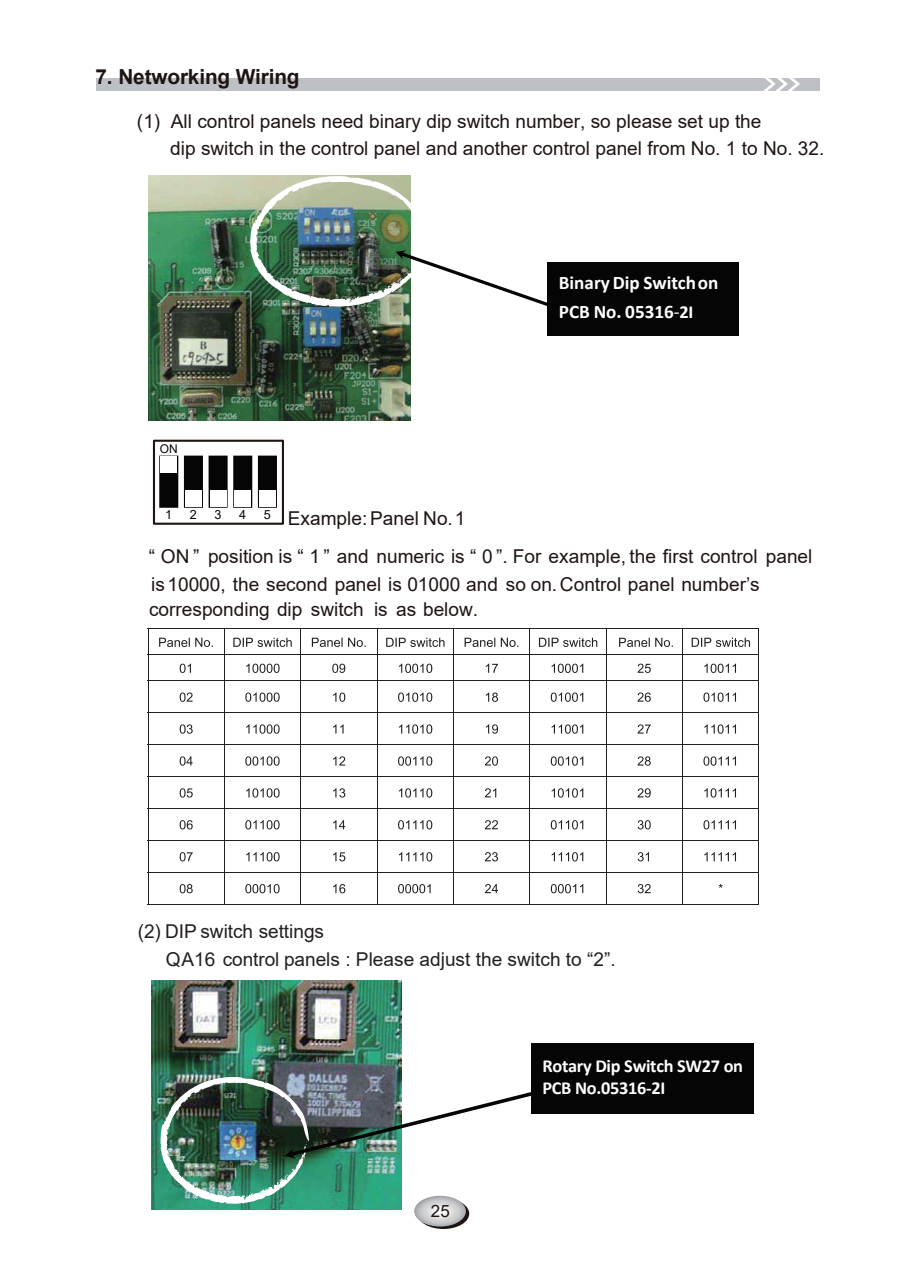
<style>
.page{position:relative;width:910px;height:1280px;background:#fff}
.page>*{position:absolute;margin:0;border:0;box-sizing:border-box;transform-origin:0 0}
.t1{font:700 20.7px "Arial";letter-spacing:-.005em;color:#1f1413}
.t2{font:700 19.2px/28.7px "Calibri";color:#fff}
.t3{font:19.05px/27px "Arial";color:#1f1413}
.t4{font:19.05px/27.5px "Arial";color:#231f20}
.t5{font:700 18.3px/22px "Calibri";letter-spacing:-.015em;color:#fff}
.t6{font:16.95px "Arial";color:#1e1411}
.t7{font:12.6px "Arial";color:#060505}
.t8{font:12px "Arial";color:#060505}
.s1{font-weight:400}
.s2{font-size:18.3px}
</style>
<div class="page">
<img style="left:149px;top:176px;width:262px;height:244px">
<div style="left:547px;top:263px;width:192px;height:73px;background:#060505"></div>
<hr style="left:148px;top:628px;width:611px;height:1px;background:#231f20">
<hr style="left:148px;top:654px;width:611px;height:1px;background:#231f20">
<svg style="left:148px;top:629px;width:1px;height:51px"></svg>
<svg style="left:159px;top:629px;width:591px;height:51px"></svg>
<svg style="left:758px;top:629px;width:1px;height:51px"></svg>
<svg style="left:180px;top:692px;width:556px;height:10px"></svg>
<hr style="left:148px;top:680px;width:611px;height:1px;background:#231f20">
<hr style="left:148px;top:681px;width:1px;height:31px;background:#231f20">
<hr style="left:224px;top:681px;width:1px;height:31px;background:#231f20">
<hr style="left:300px;top:681px;width:1px;height:31px;background:#231f20">
<hr style="left:377px;top:681px;width:1px;height:31px;background:#231f20">
<hr style="left:453px;top:681px;width:1px;height:31px;background:#231f20">
<hr style="left:529px;top:681px;width:1px;height:31px;background:#231f20">
<hr style="left:606px;top:681px;width:1px;height:31px;background:#231f20">
<hr style="left:682px;top:681px;width:1px;height:31px;background:#231f20">
<hr style="left:758px;top:681px;width:1px;height:31px;background:#231f20">
<svg style="left:180px;top:724px;width:556px;height:10px"></svg>
<hr style="left:148px;top:712px;width:611px;height:1px;background:#231f20">
<hr style="left:148px;top:713px;width:1px;height:31px;background:#231f20">
<hr style="left:224px;top:713px;width:1px;height:31px;background:#231f20">
<hr style="left:300px;top:713px;width:1px;height:31px;background:#231f20">
<hr style="left:377px;top:713px;width:1px;height:31px;background:#231f20">
<hr style="left:453px;top:713px;width:1px;height:31px;background:#231f20">
<hr style="left:529px;top:713px;width:1px;height:31px;background:#231f20">
<hr style="left:606px;top:713px;width:1px;height:31px;background:#231f20">
<hr style="left:682px;top:713px;width:1px;height:31px;background:#231f20">
<hr style="left:758px;top:713px;width:1px;height:31px;background:#231f20">
<svg style="left:180px;top:756px;width:556px;height:10px"></svg>
<hr style="left:148px;top:744px;width:611px;height:1px;background:#231f20">
<hr style="left:148px;top:745px;width:1px;height:31px;background:#231f20">
<hr style="left:224px;top:745px;width:1px;height:31px;background:#231f20">
<hr style="left:300px;top:745px;width:1px;height:31px;background:#231f20">
<hr style="left:377px;top:745px;width:1px;height:31px;background:#231f20">
<hr style="left:453px;top:745px;width:1px;height:31px;background:#231f20">
<hr style="left:529px;top:745px;width:1px;height:31px;background:#231f20">
<hr style="left:606px;top:745px;width:1px;height:31px;background:#231f20">
<hr style="left:682px;top:745px;width:1px;height:31px;background:#231f20">
<hr style="left:758px;top:745px;width:1px;height:31px;background:#231f20">
<svg style="left:180px;top:788px;width:556px;height:9px"></svg>
<hr style="left:148px;top:776px;width:611px;height:1px;background:#231f20">
<hr style="left:148px;top:777px;width:1px;height:31px;background:#231f20">
<hr style="left:224px;top:777px;width:1px;height:31px;background:#231f20">
<hr style="left:300px;top:777px;width:1px;height:31px;background:#231f20">
<hr style="left:377px;top:777px;width:1px;height:31px;background:#231f20">
<hr style="left:453px;top:777px;width:1px;height:31px;background:#231f20">
<hr style="left:529px;top:777px;width:1px;height:31px;background:#231f20">
<hr style="left:606px;top:777px;width:1px;height:31px;background:#231f20">
<hr style="left:682px;top:777px;width:1px;height:31px;background:#231f20">
<hr style="left:758px;top:777px;width:1px;height:31px;background:#231f20">
<svg style="left:180px;top:820px;width:556px;height:9px"></svg>
<hr style="left:148px;top:808px;width:611px;height:1px;background:#231f20">
<hr style="left:148px;top:809px;width:1px;height:31px;background:#231f20">
<hr style="left:224px;top:809px;width:1px;height:31px;background:#231f20">
<hr style="left:300px;top:809px;width:1px;height:31px;background:#231f20">
<hr style="left:377px;top:809px;width:1px;height:31px;background:#231f20">
<hr style="left:453px;top:809px;width:1px;height:31px;background:#231f20">
<hr style="left:529px;top:809px;width:1px;height:31px;background:#231f20">
<hr style="left:606px;top:809px;width:1px;height:31px;background:#231f20">
<hr style="left:682px;top:809px;width:1px;height:31px;background:#231f20">
<hr style="left:758px;top:809px;width:1px;height:31px;background:#231f20">
<svg style="left:180px;top:852px;width:556px;height:9px"></svg>
<hr style="left:148px;top:840px;width:611px;height:1px;background:#231f20">
<hr style="left:148px;top:841px;width:1px;height:31px;background:#231f20">
<hr style="left:224px;top:841px;width:1px;height:31px;background:#231f20">
<hr style="left:300px;top:841px;width:1px;height:31px;background:#231f20">
<hr style="left:377px;top:841px;width:1px;height:31px;background:#231f20">
<hr style="left:453px;top:841px;width:1px;height:31px;background:#231f20">
<hr style="left:529px;top:841px;width:1px;height:31px;background:#231f20">
<hr style="left:606px;top:841px;width:1px;height:31px;background:#231f20">
<hr style="left:682px;top:841px;width:1px;height:31px;background:#231f20">
<hr style="left:758px;top:841px;width:1px;height:31px;background:#231f20">
<svg style="left:180px;top:884px;width:543px;height:9px"></svg>
<hr style="left:148px;top:872px;width:611px;height:1px;background:#231f20">
<hr style="left:148px;top:873px;width:1px;height:31px;background:#231f20">
<hr style="left:148px;top:904px;width:76px;height:1px;background:#231f20">
<hr style="left:224px;top:873px;width:1px;height:31px;background:#231f20">
<hr style="left:225px;top:904px;width:75px;height:1px;background:#231f20">
<hr style="left:300px;top:873px;width:1px;height:31px;background:#231f20">
<hr style="left:301px;top:904px;width:76px;height:1px;background:#231f20">
<hr style="left:377px;top:873px;width:1px;height:31px;background:#231f20">
<hr style="left:377px;top:904px;width:76px;height:1px;background:#231f20">
<hr style="left:453px;top:873px;width:1px;height:31px;background:#231f20">
<hr style="left:454px;top:904px;width:75px;height:1px;background:#231f20">
<hr style="left:529px;top:873px;width:1px;height:31px;background:#231f20">
<hr style="left:530px;top:904px;width:76px;height:1px;background:#231f20">
<hr style="left:606px;top:873px;width:1px;height:31px;background:#231f20">
<hr style="left:606px;top:904px;width:76px;height:1px;background:#231f20">
<hr style="left:682px;top:873px;width:1px;height:31px;background:#231f20">
<hr style="left:683px;top:904px;width:75px;height:1px;background:#231f20">
<hr style="left:758px;top:873px;width:1px;height:31px;background:#231f20">
<img style="left:250px;top:175px;width:298px;height:132px">
<div style="left:153px;top:440px;width:131px;height:85px;border:2px solid #201512"></div>
<div style="left:259px;top:457px;width:17px;height:50px;background:#060505"></div>
<div style="left:258px;top:456px;width:19px;height:52px;border:2px solid #060505"></div>
<div style="left:234px;top:457px;width:17px;height:50px;background:#060505"></div>
<div style="left:233px;top:456px;width:19px;height:52px;border:2px solid #060505"></div>
<div style="left:210px;top:457px;width:17px;height:50px;background:#060505"></div>
<div style="left:209px;top:456px;width:19px;height:52px;border:2px solid #060505"></div>
<div style="left:185px;top:457px;width:17px;height:50px;background:#060505"></div>
<div style="left:184px;top:456px;width:19px;height:52px;border:2px solid #060505"></div>
<div style="left:160px;top:457px;width:17px;height:50px;background:#060505"></div>
<div style="left:159px;top:456px;width:19px;height:52px;border:2px solid #060505"></div>
<div style="left:259px;top:490px;width:17px;height:17px;background:#fff"></div>
<div style="left:234px;top:490px;width:17px;height:17px;background:#fff"></div>
<div style="left:210px;top:490px;width:17px;height:17px;background:#fff"></div>
<div style="left:185px;top:490px;width:17px;height:17px;background:#fff"></div>
<div style="left:160px;top:457px;width:17px;height:16px;background:#fff"></div>
<svg style="left:417px;top:1198px;width:52px;height:31px"></svg>
<img style="left:151px;top:980px;width:251px;height:230px">
<div style="left:531px;top:1043px;width:222px;height:70px;background:#060505"></div>
<img style="left:160px;top:1076px;width:372px;height:150px">
<div style="left:96px;top:78px;width:724px;height:12px;background:#bdc0c4"></div>
<svg style="left:764px;top:78px;width:36px;height:13px"></svg>
<p class="t1" style="left:95px;top:62px;width:206px">7. Networking Wiring</p>
<p class="t3" style="left:170px;top:108px;width:656px;text-indent:-33px">(1) All control panels need binary dip switch number, so please set up the<br>dip switch in the control panel and another control panel from No. 1 to No. 32.</p>
<p class="t8" style="left:160px;top:440px;width:19px">ON</p>
<p class="t2" style="left:559px;top:268px;width:161px">BinaryDip Switchon<br>PCB No. 05316<span class="s1">-</span><span class="s2">2I</span></p>
<p class="t7" style="left:165px;top:506px;width:9px">1</p>
<p class="t7" style="left:190px;top:506px;width:9px">2</p>
<p class="t7" style="left:215px;top:506px;width:9px">3</p>
<p class="t7" style="left:239px;top:506px;width:9px">4</p>
<p class="t7" style="left:264px;top:506px;width:9px">5</p>
<p class="t3" style="left:149px;top:499px;width:665px;line-height:38.4px;text-indent:139px">Example:Panel No.1<br>“ ON ” position is “ 1 ” and numeric is “ 0 ”. For example, the first control panel</p>
<p class="t3" style="left:149px;top:571px;width:612px;line-height:25px">is10000, the second panel is 01000 and so on.Control panel number’s corresponding dip switch is as below.</p>
<p class="t4" style="left:166px;top:918px;width:451px;text-indent:-28px">(2) DIP switch settings<br>QA16 control panels : Please adjust the switch to “2”.</p>
<p class="t6" style="left:431px;top:1200px;width:20px">25</p>
<p class="t5" style="left:542px;top:1055px;width:202px">Rotary Dip Switch SW27 on<br>PCB No.05316-2I</p>
</div>
